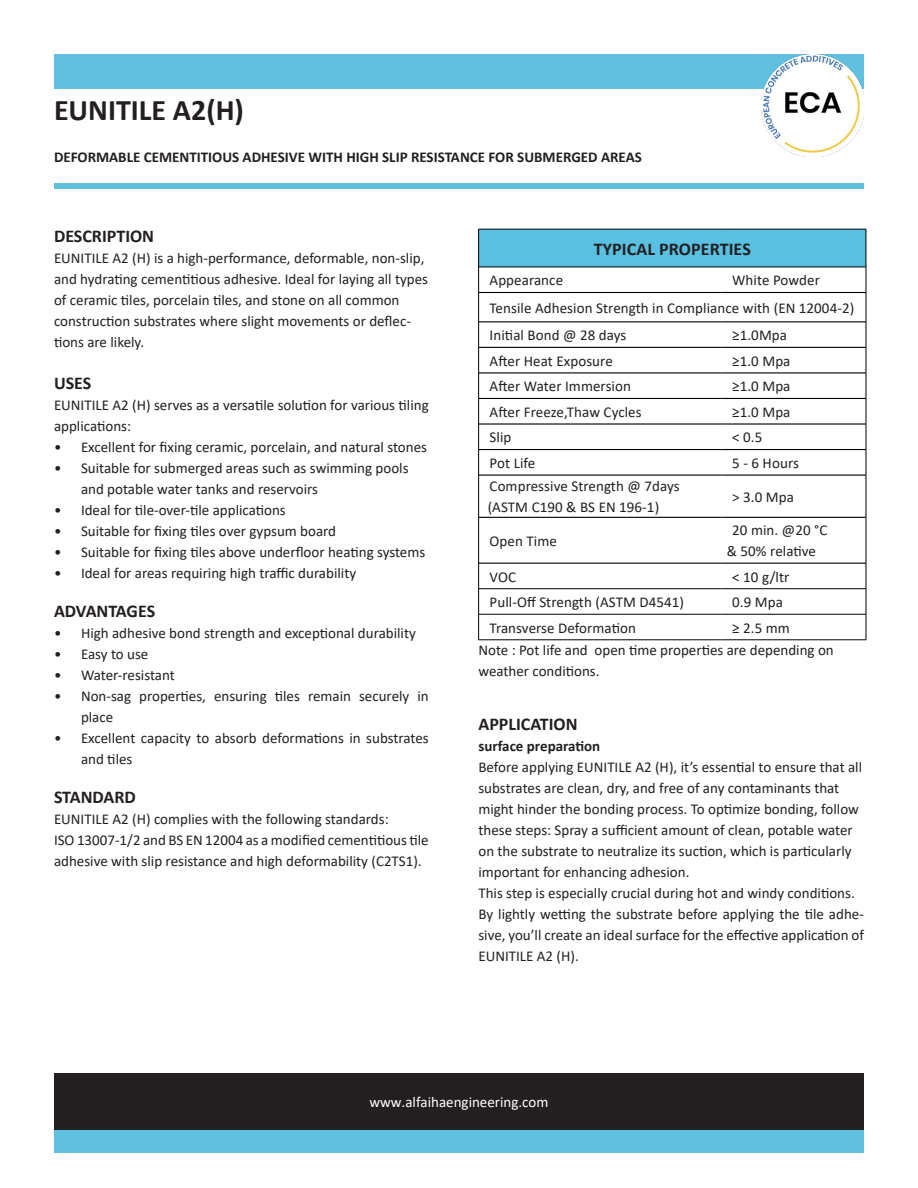
<style>
.page{position:relative;width:918px;height:1188px;background:#fff}
.page>*{position:absolute;margin:0;border:0;box-sizing:border-box;transform-origin:0 0}
.t1{font:700 30px "Calibri";color:#231f20}
.Calibri{font:700 18px "Calibri";color:#231f20}
.Calibri-2{font:15px/21px "Calibri";color:#231f20}
.Calibri-3{font:15px/21px "Calibri";color:#221e1f}
.Calibri-4{font:700 15px "Calibri";color:#231f20}
.t2{font:15px "Calibri";color:#fff}
</style>
<div class="page">
<div style="left:54px;top:1130px;width:810px;height:23px;background:#61bfe0"></div>
<div style="left:54px;top:1073px;width:810px;height:57px;background:#231f20"></div>
<div style="left:479px;top:229px;width:387px;height:38px;background:#5ac0e2"></div>
<svg style="left:479px;top:268px;width:387px;height:295px"></svg>
<hr style="left:479px;top:292px;width:242px;height:1px;background:#000">
<hr style="left:721px;top:292px;width:145px;height:1px;background:#000">
<hr style="left:479px;top:321px;width:242px;height:1px;background:#000">
<hr style="left:721px;top:321px;width:145px;height:1px;background:#000">
<hr style="left:479px;top:347px;width:242px;height:1px;background:#000">
<hr style="left:721px;top:347px;width:145px;height:1px;background:#000">
<hr style="left:479px;top:372px;width:242px;height:1px;background:#000">
<hr style="left:721px;top:372px;width:145px;height:1px;background:#000">
<hr style="left:479px;top:398px;width:242px;height:1px;background:#000">
<hr style="left:721px;top:398px;width:145px;height:1px;background:#000">
<hr style="left:479px;top:423px;width:242px;height:2px;background:#000">
<hr style="left:721px;top:423px;width:145px;height:2px;background:#000">
<hr style="left:479px;top:449px;width:242px;height:1px;background:#000">
<hr style="left:721px;top:449px;width:145px;height:1px;background:#000">
<hr style="left:479px;top:475px;width:242px;height:1px;background:#000">
<hr style="left:721px;top:475px;width:145px;height:1px;background:#000">
<hr style="left:479px;top:517px;width:242px;height:1px;background:#000">
<hr style="left:721px;top:517px;width:145px;height:1px;background:#000">
<hr style="left:479px;top:267px;width:242px;height:1px;background:#000">
<hr style="left:721px;top:267px;width:145px;height:1px;background:#000">
<hr style="left:478px;top:229px;width:243px;height:1px;background:#000">
<hr style="left:478px;top:229px;width:1px;height:38px;background:#000">
<hr style="left:721px;top:229px;width:145px;height:1px;background:#000">
<hr style="left:866px;top:229px;width:1px;height:38px;background:#000">
<svg style="left:478px;top:267px;width:1px;height:25px"></svg>
<svg style="left:866px;top:267px;width:1px;height:25px"></svg>
<hr style="left:478px;top:292px;width:1px;height:30px;background:#000">
<hr style="left:866px;top:292px;width:1px;height:30px;background:#000">
<svg style="left:478px;top:322px;width:1px;height:153px"></svg>
<svg style="left:866px;top:322px;width:1px;height:153px"></svg>
<hr style="left:478px;top:475px;width:1px;height:42px;background:#000">
<hr style="left:866px;top:475px;width:1px;height:42px;background:#000">
<hr style="left:478px;top:517px;width:1px;height:46px;background:#000">
<hr style="left:866px;top:517px;width:1px;height:46px;background:#000">
<svg style="left:478px;top:563px;width:389px;height:77px"></svg>
<hr style="left:478px;top:640px;width:243px;height:1px;background:#000">
<hr style="left:721px;top:640px;width:145px;height:1px;background:#000">
<div style="left:54px;top:54px;width:810px;height:35px;background:#61bfe0"></div>
<div style="left:54px;top:183px;width:810px;height:5px;background:#61bfe0"></div>
<img style="left:761px;top:54px;width:103px;height:103px">
<p class="t1" style="left:54px;top:88px;width:192px">EUNITILE A2(H)</p>
<p class="Calibri-4" style="left:54px;top:146px;width:589px">DEFORMABLE CEMENTITIOUS ADHESIVE WITH HIGH SLIP RESISTANCE FOR SUBMERGED AREAS</p>
<p class="Calibri" style="left:54px;top:223px;width:102px">DESCRIPTION</p>
<p class="Calibri-2" style="left:54px;top:247px;width:376px">EUNITILE A2 (H) is a high-performance, deformable, non-slip, and hydrating cementitious adhesive. Ideal for laying all types of ceramic tiles, porcelain tiles, and stone on all common construction substrates where slight movements or deflec&shy;tions are likely.</p>
<p class="Calibri" style="left:54px;top:370px;width:39px">USES</p>
<p class="Calibri-3" style="left:54px;top:394px;width:376px">EUNITILE A2 (H) serves as a versatile solution for various tiling applications:</p>
<p class="Calibri-3" style="left:54px;top:436px;width:375px">• Excellent for fixing ceramic, porcelain, and natural stones</p>
<p class="Calibri-3" style="left:81px;top:457px;width:329px;text-indent:-27px">• Suitable for submerged areas such as swimming pools and potable water tanks and reservoirs</p>
<p class="Calibri-3" style="left:54px;top:499px;width:233px">• Ideal for tile-over-tile applications</p>
<p class="Calibri-3" style="left:54px;top:520px;width:284px">• Suitable for fixing tiles over gypsum board</p>
<p class="Calibri-3" style="left:54px;top:541px;width:373px">• Suitable for fixing tiles above underfloor heating systems</p>
<p class="Calibri-3" style="left:54px;top:562px;width:304px">• Ideal for areas requiring high traffic durability</p>
<p class="Calibri" style="left:54px;top:599px;width:103px">ADVANTAGES</p>
<p class="Calibri-2" style="left:54px;top:623px;width:363px">• High adhesive bond strength and exceptional durability</p>
<p class="Calibri-2" style="left:54px;top:644px;width:96px">• Easy to use</p>
<p class="Calibri-2" style="left:54px;top:665px;width:122px">• Water-resistant</p>
<p class="Calibri-2" style="left:81px;top:686px;width:349px;text-indent:-27px">• Non-sag properties, ensuring tiles remain securely in place</p>
<p class="Calibri-2" style="left:81px;top:728px;width:349px;text-indent:-27px">• Excellent capacity to absorb deformations in substrates and tiles</p>
<p class="Calibri" style="left:54px;top:785px;width:83px">STANDARD</p>
<p class="Calibri-2" style="left:54px;top:809px;width:336px">EUNITILE A2 (H) complies with the following standards:</p>
<p class="Calibri-2" style="left:54px;top:830px;width:376px">ISO 13007-1/2 and BS EN 12004 as a modified cementitious tile adhesive with slip resistance and high deformability (C2TS1).</p>
<p class="Calibri" style="left:594px;top:236px;width:159px">TYPICAL PROPERTIES</p>
<p class="Calibri-2" style="left:490px;top:269px;width:75px">Appearance</p>
<p class="Calibri-2" style="left:732px;top:269px;width:89px">White Powder</p>
<p class="Calibri-2" style="left:490px;top:297px;width:366px">Tensile Adhesion Strength in Compliance with (EN 12004-2)</p>
<p class="Calibri-2" style="left:490px;top:324px;width:138px">Initial Bond @ 28 days</p>
<p class="Calibri-2" style="left:732px;top:324px;width:56px">≥1.0Mpa</p>
<p class="Calibri-2" style="left:490px;top:350px;width:125px">After Heat Exposure</p>
<p class="Calibri-2" style="left:732px;top:350px;width:60px">≥1.0 Mpa</p>
<p class="Calibri-2" style="left:490px;top:375px;width:143px">After Water Immersion</p>
<p class="Calibri-2" style="left:732px;top:375px;width:60px">≥1.0 Mpa</p>
<p class="Calibri-2" style="left:490px;top:401px;width:154px">After Freeze,Thaw Cycles</p>
<p class="Calibri-2" style="left:732px;top:401px;width:60px">≥1.0 Mpa</p>
<p class="Calibri-2" style="left:490px;top:427px;width:23px">Slip</p>
<p class="Calibri-2" style="left:732px;top:427px;width:32px">&lt; 0.5</p>
<p class="Calibri-2" style="left:490px;top:452px;width:47px">Pot Life</p>
<p class="Calibri-2" style="left:732px;top:452px;width:68px">5 - 6 Hours</p>
<p class="Calibri-2" style="left:488px;top:475px;width:193px">Compressive Strength @ 7days (ASTM C190 &amp; BS EN 196-1)</p>
<p class="Calibri-2" style="left:732px;top:486px;width:63px">&gt; 3.0 Mpa</p>
<p class="Calibri-2" style="left:490px;top:530px;width:69px">Open Time</p>
<p class="Calibri-2" style="left:727px;top:520px;width:102px;text-indent:5px">20 min. @20 °C &amp; 50% relative</p>
<p class="Calibri-2" style="left:490px;top:566px;width:28px">VOC</p>
<p class="Calibri-2" style="left:732px;top:566px;width:59px">&lt; 10 g/ltr</p>
<p class="Calibri-2" style="left:490px;top:591px;width:196px">Pull-Off Strength (ASTM D4541)</p>
<p class="Calibri-2" style="left:732px;top:591px;width:52px">0.9 Mpa</p>
<p class="Calibri-2" style="left:490px;top:617px;width:148px">Transverse Deformation</p>
<p class="Calibri-2" style="left:732px;top:617px;width:59px">≥ 2.5 mm</p>
<p class="Calibri-2" style="left:478px;top:639px;width:357px">Note : Pot life and open time properties are depending on weather conditions.</p>
<p class="Calibri" style="left:478px;top:711px;width:101px">APPLICATION</p>
<p class="Calibri-4" style="left:478px;top:735px;width:123px">surface preparation</p>
<p class="Calibri-2" style="left:478px;top:756px;width:385px">Before applying EUNITILE A2 (H), it’s essential to ensure that all</p>
<p class="Calibri-2" style="left:478px;top:777px;width:362px">substrates are clean, dry, and free of any contaminants that</p>
<p class="Calibri-2" style="left:478px;top:798px;width:382px">might hinder the bonding process. To optimize bonding, follow</p>
<p class="Calibri-2" style="left:478px;top:819px;width:376px">these steps: Spray a sufficient amount of clean, potable water</p>
<p class="Calibri-2" style="left:478px;top:840px;width:375px">on the substrate to neutralize its suction, which is particularly</p>
<p class="Calibri-2" style="left:478px;top:861px;width:213px">important for enhancing adhesion.</p>
<p class="Calibri-2" style="left:478px;top:882px;width:378px">This step is especially crucial during hot and windy conditions.</p>
<p class="Calibri-2" style="left:478px;top:903px;width:387px">By lightly wetting the substrate before applying the tile adhe&shy;sive, you’ll create an ideal surface for the effective application of</p>
<p class="Calibri-2" style="left:478px;top:945px;width:102px">EUNITILE A2 (H).</p>
<p class="t2" style="left:369px;top:1092px;width:181px">www.alfaihaengineering.com</p>
</div>
